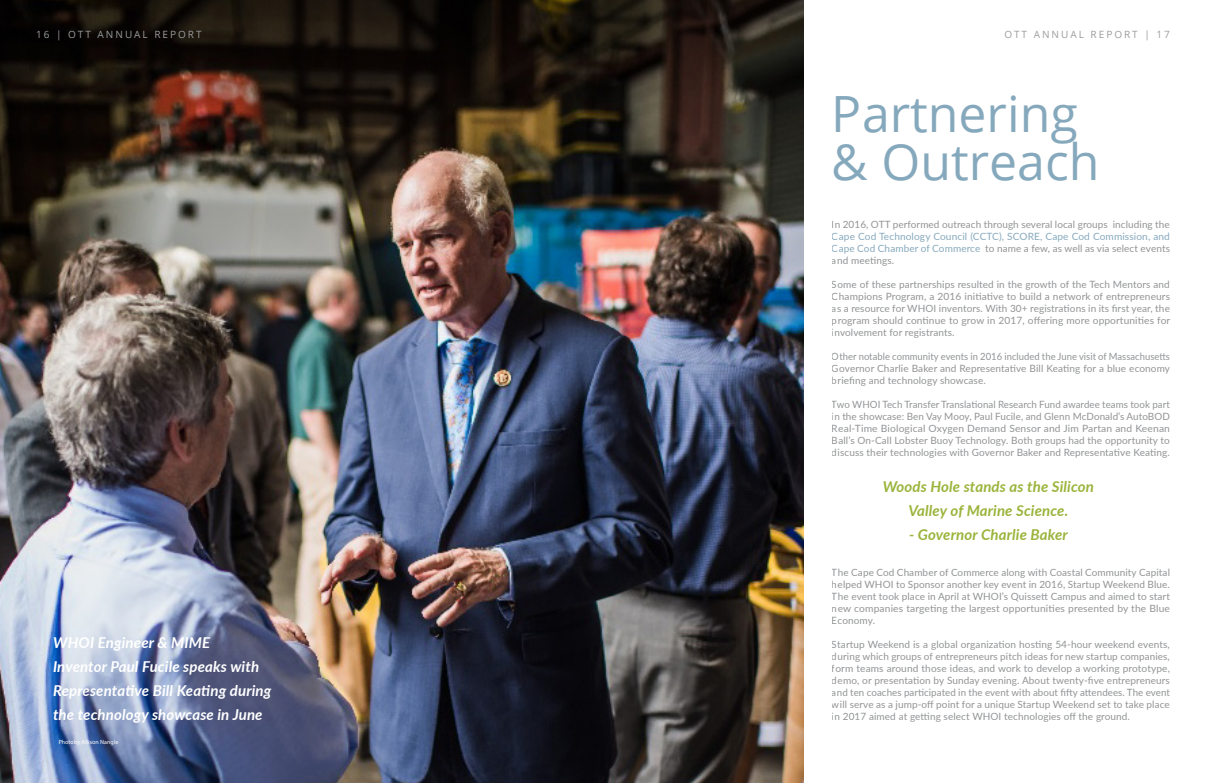
<style>
.page{position:relative;width:1206px;height:783px;background:#fff}
.page>*{position:absolute;margin:0;border:0;box-sizing:border-box;transform-origin:0 0}
.t1{font:50px/48px "Open Sans";color:#6793ac}
.Georgia_bold_italic{font:italic 700 15px/24px "Lato";letter-spacing:.01em;color:#fff}
.Georgia_bold_italic-2{font:italic 700 15px "Lato";letter-spacing:.01em;color:#9bb43b}
.t2{font:10px/12px "Lato";letter-spacing:.01em;color:#76787b;text-align:justify}
.t3{font:10px/12px "Lato";letter-spacing:.01em;color:#76787b;text-align:justify;scale:.95 1}
.t4{font:10px/12px "Lato";letter-spacing:.01em;color:#6793ac;text-align:justify}
.t5{font:10px "Open Sans";letter-spacing:.2em;color:#9a9c9e}
.t6{font:6px "Myriad Pro";letter-spacing:.01em;color:#fff}
.s1{color:#76787b}
</style>
<div class="page">
<img style="left:0;top:0;width:804px;height:783px">
<p class="t5" style="left:36px;top:27px;width:167px">16 | OTT ANNUAL REPORT</p>
<p class="t5" style="left:1004px;top:27px;width:167px">OTT ANNUAL REPORT | 17</p>
<h1 class="t1" style="left:832px;top:89px;width:269px">Partnering &amp; Outreach</h1>
<p class="t2" style="left:832px;top:218px;width:339px">In 2016, OTT performed outreach through several local groups including the</p>
<p class="t4" style="left:832px;top:230px;width:340px">Cape Cod Technology Council (CCTC), SCORE, Cape Cod Commission, and Cape Cod Chamber of Commerce <span class="s1">to name a few, as well as via select events and meetings.</span></p>
<p class="t2" style="left:832px;top:278px;width:340px">Some of these partnerships resulted in the growth of the Tech Mentors and Champions Program, a 2016 initiative to build a network of entrepreneurs as a resource for WHOI inventors. With 30+ registrations in its first year, the program should continue to grow in 2017, offering more opportunities for involvement for registrants.</p>
<p class="t3" style="left:832px;top:350px;width:357px">Other notable community events in 2016 included the June visit of Massachusetts Governor Charlie Baker and Representative Bill Keating for a blue economy briefing and technology showcase.</p>
<p class="t2" style="left:832px;top:398px;width:340px">Two WHOI Tech Transfer Translational Research Fund awardee teams took part in the showcase: Ben Vay Mooy, Paul Fucile, and Glenn McDonald’s AutoBOD Real-Time Biological Oxygen Demand Sensor and Jim Partan and Keenan Ball’s On-Call Lobster Buoy Technology. Both groups had the opportunity to discuss their technologies with Governor Baker and Representative Keating.</p>
<p class="Georgia_bold_italic" style="left:53px;top:630px;width:220px">WHOI Engineer &amp; MIME<br>Inventor Paul Fucile speaks with<br>Representative Bill Keating during the technology showcase in June</p>
<p class="t6" style="left:59px;top:738px;width:61px">Photoby Allison Nangle</p>
<p class="Georgia_bold_italic-2" style="left:883px;top:476px;width:213px">Woods Hole stands as the Silicon</p>
<p class="Georgia_bold_italic-2" style="left:908px;top:500px;width:161px">Valley of Marine Science.</p>
<p class="Georgia_bold_italic-2" style="left:909px;top:524px;width:160px">- Governor Charlie Baker</p>
<p class="t2" style="left:832px;top:566px;width:340px">The Cape Cod Chamber of Commerce along with Coastal Community Capital helped WHOI to Sponsor another key event in 2016, Startup Weekend Blue.<br>The event took place in April at WHOI’s Quissett Campus and aimed to start new companies targeting the largest opportunities presented by the Blue Economy.</p>
<p class="t2" style="left:832px;top:638px;width:340px">Startup Weekend is a global organization hosting 54-hour weekend events, during which groups of entrepreneurs pitch ideas for new startup companies, form teams around those ideas, and work to develop a working prototype, demo, or presentation by Sunday evening. About twenty-five entrepreneurs and ten coaches participated in the event with about fifty attendees. The event will serve as a jump-off point for a unique Startup Weekend set to take place in 2017 aimed at getting select WHOI technologies off the ground.</p>
</div>
